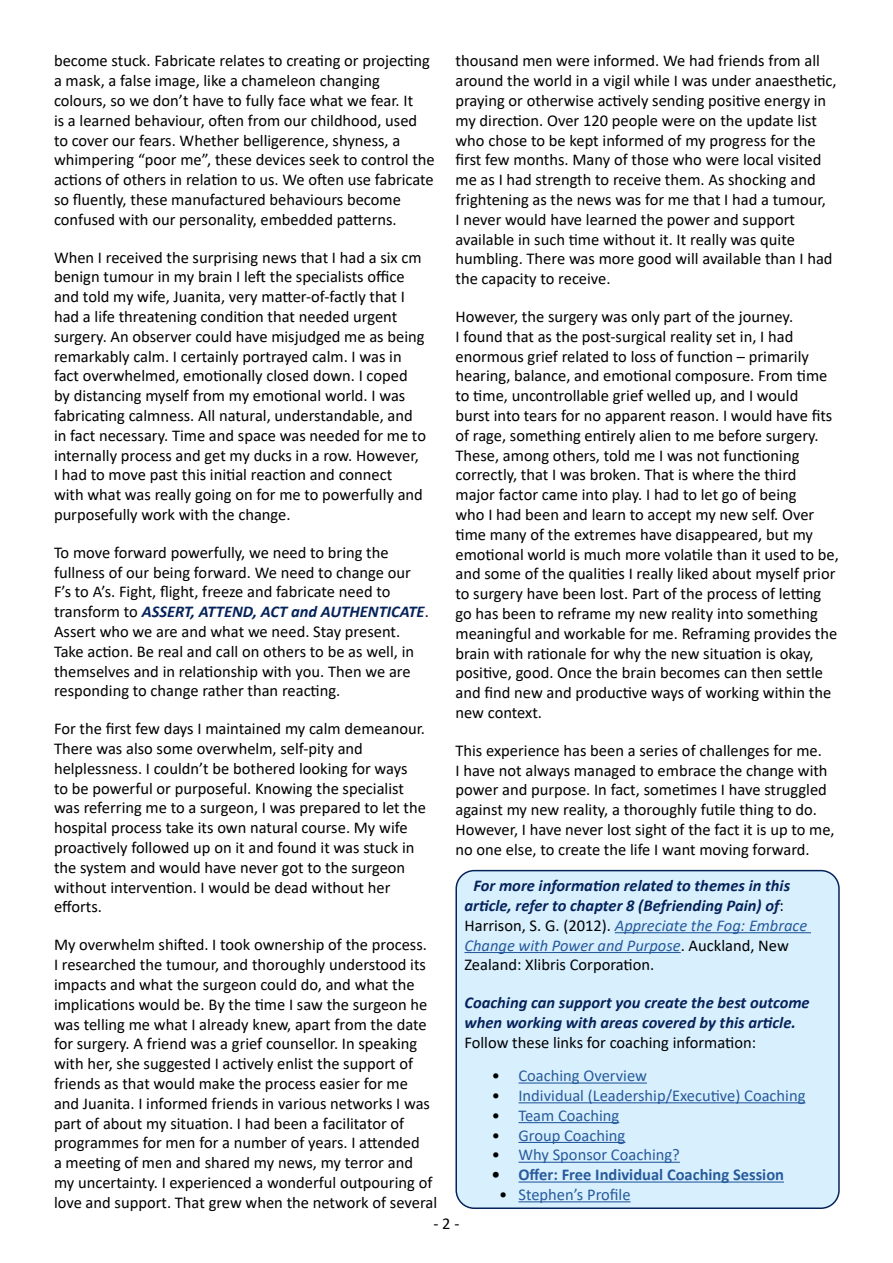
<style>
.page{position:relative;width:893px;height:1263px;background:#fff}
.page>*{position:absolute;margin:0;border:0;box-sizing:border-box;transform-origin:0 0}
.t1{font:16.5px/19.8px "Calibri";color:#000}
.t2{font:italic 700 16.5px/19.8px "Calibri";color:#05235a}
.t3{font:16.5px "Calibri";color:#275b9b}
.t4{font:700 16.5px "Calibri";color:#275b9b}
.s1{font-weight:700;font-style:italic;color:#05235a}
.s2{font-weight:400;font-style:normal;color:#000}
.s3{font-weight:400;color:#275b9b}
.s4{color:#000}
</style>
<div class="page">
<div style="left:456px;top:871px;width:383px;height:337px;background:#d8effe;border-radius:18px"></div>
<hr style="left:615px;top:932px;width:196px;height:1px;background:#275b9b">
<hr style="left:464px;top:952px;width:217px;height:1px;background:#275b9b">
<hr style="left:518px;top:1082px;width:129px;height:1px;background:#275b9b">
<hr style="left:518px;top:1102px;width:287px;height:1px;background:#275b9b">
<hr style="left:518px;top:1122px;width:101px;height:1px;background:#275b9b">
<hr style="left:518px;top:1142px;width:107px;height:1px;background:#275b9b">
<hr style="left:518px;top:1162px;width:162px;height:1px;background:#275b9b">
<hr style="left:518px;top:1181px;width:266px;height:1px;background:#275b9b">
<hr style="left:518px;top:1201px;width:113px;height:1px;background:#275b9b">
<div style="left:455px;top:870px;width:385px;height:339px;border:2px solid #05235a;border-radius:18px"></div>
<p class="t1" style="left:54px;top:51px;width:382px">become stuck. Fabricate relates to creating or projecting a mask, a false image, like a chameleon changing colours, so we don’t have to fully face what we fear. It<br>is a learned behaviour, often from our childhood, used to cover our fears. Whether belligerence, shyness, a whimpering “poor me”, these devices seek to control the actions of others in relation to us. We often use fabricate so fluently, these manufactured behaviours become confused with our personality, embedded patterns.</p>
<p class="t1" style="left:54px;top:247px;width:374px">When I received the surprising news that I had a six cm benign tumour in my brain I left the specialists office and told my wife, Juanita, very matter-of-factly that I had a life threatening condition that needed urgent surgery. An observer could have misjudged me as being remarkably calm. I certainly portrayed calm. I was in fact overwhelmed, emotionally closed down. I coped by distancing myself from my emotional world. I was fabricating calmness. All natural, understandable, and in fact necessary. Time and space was needed for me to internally process and get my ducks in a row. However, I had to move past this initial reaction and connect with what was really going on for me to powerfully and purposefully work with the change.</p>
<p class="t1" style="left:54px;top:542px;width:376px">To move forward powerfully, we need to bring the fullness of our being forward. We need to change our F’s to A’s. Fight, flight, freeze and fabricate need to transform to <span class="s1">ASSERT, ATTEND, ACT and AUTHENTICATE</span>.<br>Assert who we are and what we need. Stay present.<br>Take action. Be real and call on others to be as well, in themselves and in relationship with you. Then we are responding to change rather than reacting.</p>
<p class="t1" style="left:54px;top:718px;width:373px">For the first few days I maintained my calm demeanour.<br>There was also some overwhelm, self-pity and helplessness. I couldn’t be bothered looking for ways<br>to be powerful or purposeful. Knowing the specialist was referring me to a surgeon, I was prepared to let the hospital process take its own natural course. My wife proactively followed up on it and found it was stuck in the system and would have never got to the surgeon without intervention. I would be dead without her efforts.</p>
<p class="t1" style="left:54px;top:934px;width:385px">My overwhelm shifted. I took ownership of the process.<br>I researched the tumour, and thoroughly understood its impacts and what the surgeon could do, and what the implications would be. By the time I saw the surgeon he was telling me what I already knew, apart from the date for surgery. A friend was a grief counsellor. In speaking with her, she suggested I actively enlist the support of friends as that would make the process easier for me and Juanita. I informed friends in various networks I was part of about my situation. I had been a facilitator of programmes for men for a number of years. I attended<br>a meeting of men and shared my news, my terror and my uncertainty. I experienced a wonderful outpouring of love and support. That grew when the network of several</p>
<p class="t1" style="left:455px;top:51px;width:383px">thousand men were informed. We had friends from all around the world in a vigil while I was under anaesthetic, praying or otherwise actively sending positive energy in my direction. Over 120 people were on the update list who chose to be kept informed of my progress for the first few months. Many of those who were local visited me as I had strength to receive them. As shocking and frightening as the news was for me that I had a tumour,<br>I never would have learned the power and support available in such time without it. It really was quite humbling. There was more good will available than I had the capacity to receive.</p>
<p class="t1" style="left:455px;top:306px;width:385px">However, the surgery was only part of the journey.<br>I found that as the post-surgical reality set in, I had enormous grief related to loss of function – primarily hearing, balance, and emotional composure. From time to time, uncontrollable grief welled up, and I would<br>burst into tears for no apparent reason. I would have fits of rage, something entirely alien to me before surgery.<br>These, among others, told me I was not functioning correctly, that I was broken. That is where the third major factor came into play. I had to let go of being<br>who I had been and learn to accept my new self. Over time many of the extremes have disappeared, but my emotional world is much more volatile than it used to be, and some of the qualities I really liked about myself prior to surgery have been lost. Part of the process of letting go has been to reframe my new reality into something meaningful and workable for me. Reframing provides the brain with rationale for why the new situation is okay, positive, good. Once the brain becomes can then settle and find new and productive ways of working within the new context.</p>
<p class="t1" style="left:455px;top:740px;width:381px">This experience has been a series of challenges for me.<br>I have not always managed to embrace the change with power and purpose. In fact, sometimes I have struggled against my new reality, a thoroughly futile thing to do.<br>However, I have never lost sight of the fact it is up to me, no one else, to create the life I want moving forward.</p>
<p class="t2" style="left:464px;top:875px;width:344px;text-indent:9px">For more information related to themes in this article, refer to chapter 8 (Befriending Pain) of<span class="s2">:<br>Harrison, S. G. (2012).</span> <span class="s3">Appreciate the Fog: Embrace Change with Power and Purpose</span><span class="s2">. Auckland, New Zealand: Xlibris Corporation.</span></p>
<p class="t2" style="left:464px;top:992px;width:347px">Coaching can support you create the best outcome when working with areas covered by this article.<br><span class="s2">Follow these links for coaching information:</span></p>
<p class="t3" style="left:492px;top:1064px;width:157px"><span class="s4">•</span> Coaching Overview</p>
<p class="t3" style="left:492px;top:1084px;width:315px"><span class="s4">•</span> Individual (Leadership/Executive) Coaching</p>
<p class="t3" style="left:492px;top:1104px;width:129px"><span class="s4">•</span> Team Coaching</p>
<p class="t3" style="left:492px;top:1124px;width:135px"><span class="s4">•</span> Group Coaching</p>
<p class="t3" style="left:492px;top:1143px;width:190px"><span class="s4">•</span> Why Sponsor Coaching?</p>
<p class="t4" style="left:492px;top:1163px;width:294px"><span class="s4">•</span> Offer: Free Individual Coaching Session</p>
<p class="t3" style="left:499px;top:1183px;width:133px"><span class="s4">•</span> Stephen’s Profile</p>
<p class="t1" style="left:433px;top:1213px;width:27px">- 2 -</p>
</div>
